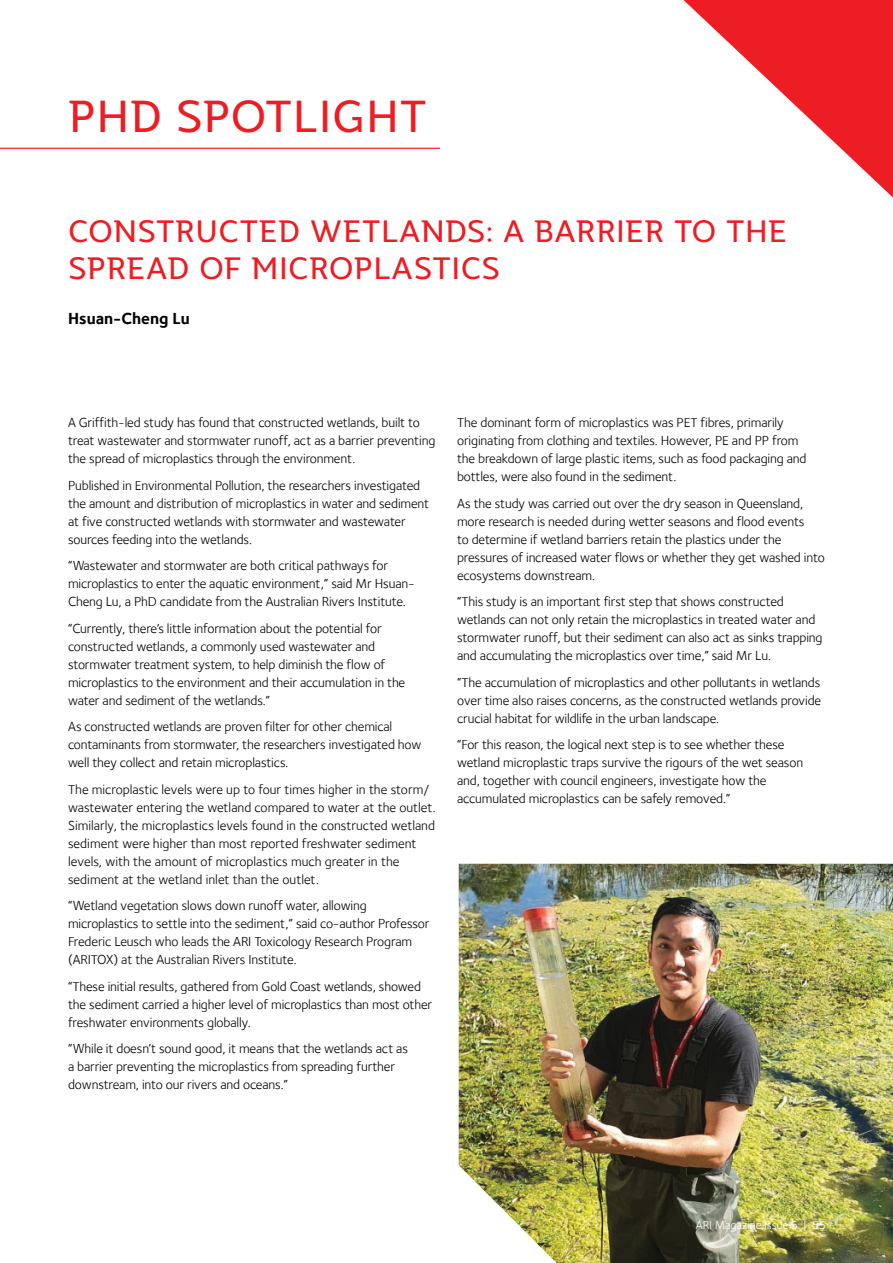
<style>
.page{position:relative;width:893px;height:1263px;background:#fff}
.page>*{position:absolute;margin:0;border:0;box-sizing:border-box;transform-origin:0 0}
.Page_Title_1_Red{font:43.5px "Jotia";letter-spacing:.01em;color:#ed1d24}
.Page_Title_1_Red_Sma{font:30px/37.5px "Jotia";letter-spacing:.01em;color:#ed1d24}
.Author{font:700 16.5px "Foundry Sterling";color:#000}
.Body_Copy{font:13.5px/18px "Foundry Sterling";letter-spacing:-.01em;color:#000}
.t1{font:12px "Foundry Sterling";letter-spacing:-.01em;color:#fff}
</style>
<div class="page">
<hr style="left:0;top:148px;width:440px;height:1px;background:#ed1d24">
<svg style="left:683px;top:0;width:210px;height:198px"></svg>
<img style="left:459px;top:864px;width:434px;height:399px">
<p class="Page_Title_1_Red" style="left:68px;top:87px;width:360px">PHD SPOTLIGHT</p>
<p class="Page_Title_1_Red_Sma" style="left:68px;top:212px;width:720px">CONSTRUCTED WETLANDS: A BARRIER TO THE<br>SPREAD OF MICROPLASTICS</p>
<p class="Author" style="left:68px;top:309px;width:123px">Hsuan-Cheng Lu</p>
<p class="Body_Copy" style="left:68px;top:413px;width:369px">A Griffith-led study has found that constructed wetlands, built to treat wastewater and stormwater runoff, act as a barrier preventing the spread of microplastics through the environment.</p>
<p class="Body_Copy" style="left:68px;top:476px;width:363px">Published in Environmental Pollution, the researchers investigated the amount and distribution of microplastics in water and sediment at five constructed wetlands with stormwater and wastewater sources feeding into the wetlands.</p>
<p class="Body_Copy" style="left:68px;top:556px;width:348px">“Wastewater and stormwater are both critical pathways for microplastics to enter the aquatic environment,” said Mr Hsuan-<br>Cheng Lu, a PhD candidate from the Australian Rivers Institute.</p>
<p class="Body_Copy" style="left:68px;top:619px;width:339px">“Currently, there’s little information about the potential for constructed wetlands, a commonly used wastewater and stormwater treatment system, to help diminish the flow of microplastics to the environment and their accumulation in the water and sediment of the wetlands.”</p>
<p class="Body_Copy" style="left:68px;top:717px;width:355px">As constructed wetlands are proven filter for other chemical contaminants from stormwater, the researchers investigated how well they collect and retain microplastics.</p>
<p class="Body_Copy" style="left:68px;top:780px;width:369px">The microplastic levels were up to four times higher in the storm/ wastewater entering the wetland compared to water at the outlet.<br>Similarly, the microplastics levels found in the constructed wetland sediment were higher than most reported freshwater sediment levels, with the amount of microplastics much greater in the sediment at the wetland inlet than the outlet.</p>
<p class="Body_Copy" style="left:68px;top:896px;width:363px">“Wetland vegetation slows down runoff water, allowing microplastics to settle into the sediment,” said co-author Professor Frederic Leusch who leads the ARI Toxicology Research Program (ARITOX) at the Australian Rivers Institute.</p>
<p class="Body_Copy" style="left:68px;top:977px;width:366px">“These initial results, gathered from Gold Coast wetlands, showed the sediment carried a higher level of microplastics than most other freshwater environments globally.</p>
<p class="Body_Copy" style="left:68px;top:1039px;width:341px">“While it doesn’t sound good, it means that the wetlands act as a barrier preventing the microplastics from spreading further downstream, into our rivers and oceans.”</p>
<p class="Body_Copy" style="left:457px;top:413px;width:351px">The dominant form of microplastics was PET fibres, primarily originating from clothing and textiles. However, PE and PP from the breakdown of large plastic items, such as food packaging and bottles, were also found in the sediment.</p>
<p class="Body_Copy" style="left:457px;top:494px;width:369px">As the study was carried out over the dry season in Queensland, more research is needed during wetter seasons and flood events<br>to determine if wetland barriers retain the plastics under the pressures of increased water flows or whether they get washed into ecosystems downstream.</p>
<p class="Body_Copy" style="left:457px;top:592px;width:367px">“This study is an important first step that shows constructed wetlands can not only retain the microplastics in treated water and stormwater runoff, but their sediment can also act as sinks trapping and accumulating the microplastics over time,” said Mr Lu.</p>
<p class="Body_Copy" style="left:457px;top:673px;width:366px;text-align:justify">“The accumulation of microplastics and other pollutants in wetlands over time also raises concerns, as the constructed wetlands provide crucial habitat for wildlife in the urban landscape.</p>
<p class="Body_Copy" style="left:457px;top:735px;width:347px">“For this reason, the logical next step is to see whether these wetland microplastic traps survive the rigours of the wet season and, together with council engineers, investigate how the accumulated microplastics can be safely removed.”</p>
<p class="t1" style="left:696px;top:1218px;width:132px">ARI Magazine Issue 5 | 55</p>
</div>
